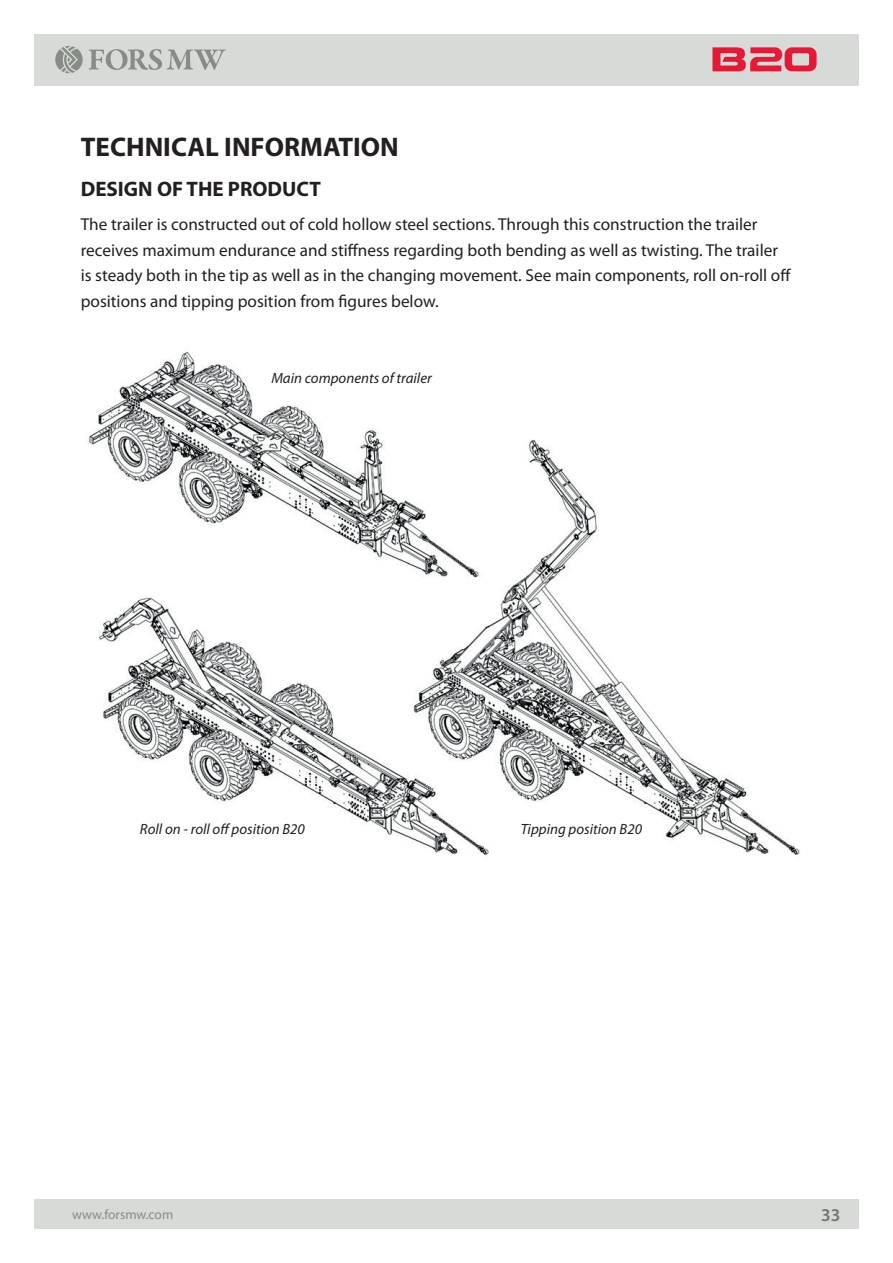
<style>
.page{position:relative;width:893px;height:1263px;background:#fff}
.page>*{position:absolute;margin:0;border:0;box-sizing:border-box;transform-origin:0 0}
.t1{font:700 27px "Myriad Pro";color:#231f20}
.t2{font:700 21px "Myriad Pro";color:#231f20}
.t3{font:600 18px "Myriad Pro";color:#73766b}
.t4{font:17.25px/25.5px "Myriad Pro";color:#231f20}
.t5{font:italic 14.85px "Myriad Pro";color:#231f20}
.t6{font:13.5px "Myriad Pro";color:#868d84}
</style>
<div class="page">
<div style="left:34px;top:1200px;width:825px;height:29px;background:#d8dad7"></div>
<div style="left:34px;top:34px;width:825px;height:51px;background:#d8dad7"></div>
<svg style="left:712px;top:47px;width:105px;height:24px"></svg>
<svg style="left:89px;top:49px;width:137px;height:21px"></svg>
<svg style="left:55px;top:46px;width:28px;height:27px"></svg>
<img style="left:87px;top:351px;width:713px;height:505px">
<h1 class="t1" style="left:81px;top:130px;width:320px">TECHNICAL INFORMATION</h1>
<p class="t2" style="left:81px;top:176px;width:242px">DESIGN OF THE PRODUCT</p>
<p class="t4" style="left:81px;top:212px;width:712px">The trailer is constructed out of cold hollow steel sections. Through this construction the trailer receives maximum endurance and stiffness regarding both bending as well as twisting. The trailer is steady both in the tip as well as in the changing movement. See main components, roll on-roll off positions and tipping position from figures below.</p>
<p class="t5" style="left:271px;top:369px;width:162px">Main components of trailer</p>
<p class="t5" style="left:140px;top:820px;width:166px">Roll on - roll off position B20</p>
<p class="t5" style="left:521px;top:820px;width:123px">Tipping position B20</p>
<p class="t6" style="left:72px;top:1206px;width:103px">www.forsmw.com</p>
<p class="t3" style="left:821px;top:1203px;width:21px">33</p>
</div>
